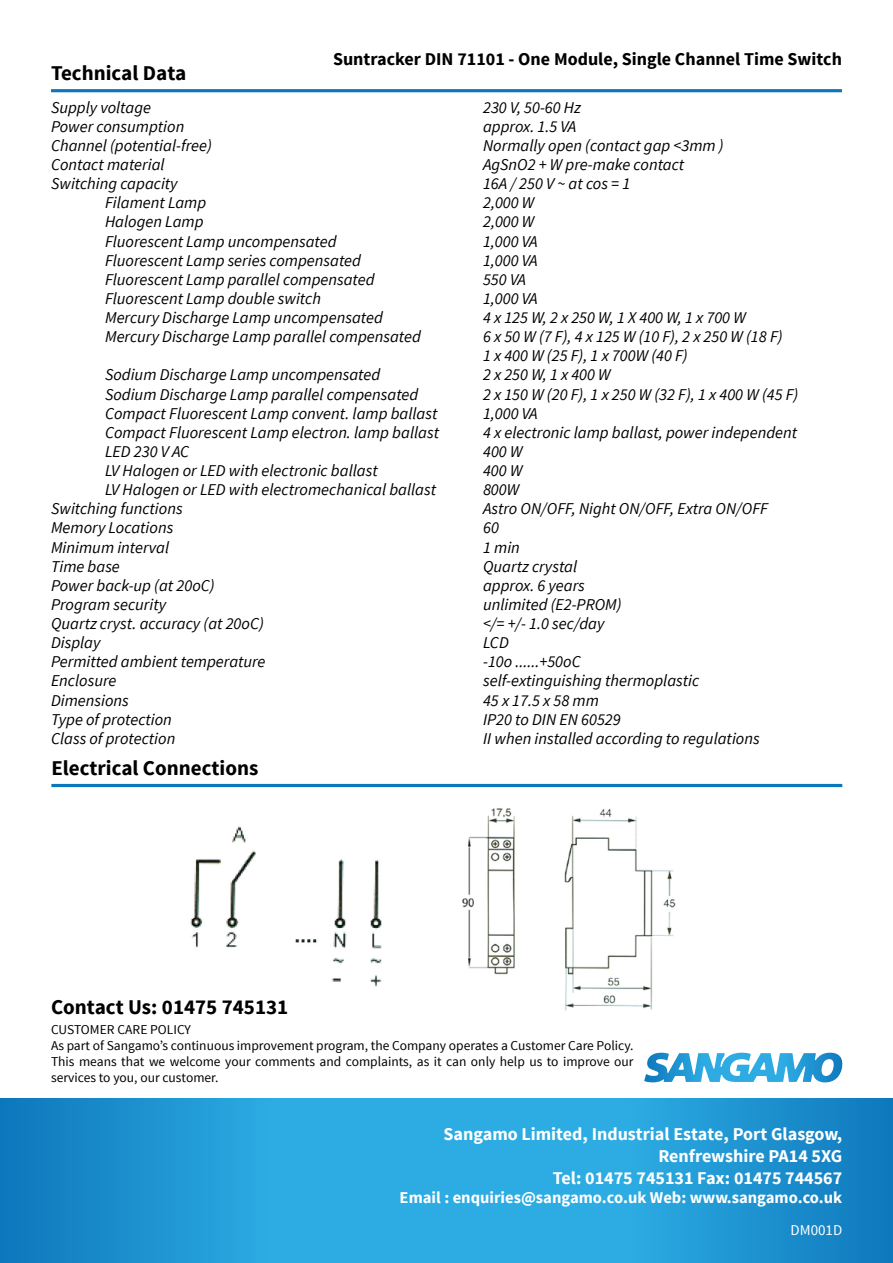
<style>
.page{position:relative;width:893px;height:1263px;background:#fff}
.page>*{position:absolute;margin:0;border:0;box-sizing:border-box;transform-origin:0 0}
.t1{font:700 21px "Source Sans Pro";color:#000}
.t2{font:700 18px/21.6px "Source Sans Pro";color:#fff;text-align:right}
.t3{font:700 18px "Source Sans Pro";color:#000}
.t4{font:italic 16.5px/19px "Source Sans Pro";color:#000}
.t5{font:700 16.5px "Source Sans Pro";color:#fff}
.t6{font:15px "Source Sans Pro";color:#fff}
.t7{font:13.5px/16.2px "Source Sans Pro";color:#000}
</style>
<div class="page">
<hr style="left:51px;top:89px;width:791px;height:3px;background:#0c77bb">
<hr style="left:51px;top:784px;width:791px;height:3px;background:#0c77bb">
<svg style="left:0;top:1098px;width:893px;height:165px;background:#229bd6"></svg>
<svg style="left:656px;top:1052px;width:174px;height:24px"></svg>
<img style="left:190px;top:826px;width:192px;height:161px">
<img style="left:462px;top:808px;width:214px;height:203px">
<p class="t1" style="left:51px;top:60px;width:137px">Technical Data</p>
<p class="t3" style="left:333px;top:47px;width:510px">Suntracker DIN 71101 - One Module, Single Channel Time Switch</p>
<p class="t4" style="left:51px;top:98px;width:102px">Supply voltage</p>
<p class="t4" style="left:483px;top:98px;width:99px">230 V, 50-60 Hz</p>
<p class="t4" style="left:51px;top:117px;width:135px">Power consumption</p>
<p class="t4" style="left:483px;top:117px;width:95px">approx. 1.5 VA</p>
<p class="t4" style="left:51px;top:136px;width:162px">Channel (potential-free)</p>
<p class="t4" style="left:483px;top:136px;width:242px">Normally open (contact gap &lt;3mm )</p>
<p class="t4" style="left:51px;top:155px;width:115px">Contact material</p>
<p class="t4" style="left:483px;top:155px;width:203px">AgSnO2 + W pre-make contact</p>
<p class="t4" style="left:51px;top:174px;width:128px">Switching capacity</p>
<p class="t4" style="left:483px;top:174px;width:149px">16A / 250 V ~ at cos = 1</p>
<p class="t4" style="left:105px;top:193px;width:103px">Filament Lamp</p>
<p class="t4" style="left:483px;top:193px;width:53px">2,000 W</p>
<p class="t4" style="left:105px;top:212px;width:100px">Halogen Lamp</p>
<p class="t4" style="left:483px;top:212px;width:53px">2,000 W</p>
<p class="t4" style="left:105px;top:232px;width:233px">Fluorescent Lamp uncompensated</p>
<p class="t4" style="left:483px;top:232px;width:56px">1,000 VA</p>
<p class="t4" style="left:105px;top:251px;width:257px">Fluorescent Lamp series compensated</p>
<p class="t4" style="left:483px;top:251px;width:56px">1,000 VA</p>
<p class="t4" style="left:105px;top:270px;width:271px">Fluorescent Lamp parallel compensated</p>
<p class="t4" style="left:483px;top:270px;width:44px">550 VA</p>
<p class="t4" style="left:105px;top:289px;width:217px">Fluorescent Lamp double switch</p>
<p class="t4" style="left:483px;top:289px;width:56px">1,000 VA</p>
<p class="t4" style="left:105px;top:308px;width:279px">Mercury Discharge Lamp uncompensated</p>
<p class="t4" style="left:483px;top:308px;width:264px">4 x 125 W, 2 x 250 W, 1 X 400 W, 1 x 700 W</p>
<p class="t4" style="left:105px;top:327px;width:317px">Mercury Discharge Lamp parallel compensated</p>
<p class="t4" style="left:483px;top:327px;width:301px">6 x 50 W (7 F), 4 x 125 W (10 F), 2 x 250 W (18 F)<br>1 x 400 W (25 F), 1 x 700W (40 F)</p>
<p class="t4" style="left:105px;top:365px;width:277px">Sodium Discharge Lamp uncompensated</p>
<p class="t4" style="left:483px;top:365px;width:129px">2 x 250 W, 1 x 400 W</p>
<p class="t4" style="left:105px;top:385px;width:315px">Sodium Discharge Lamp parallel compensated</p>
<p class="t4" style="left:483px;top:385px;width:317px">2 x 150 W (20 F), 1 x 250 W (32 F), 1 x 400 W (45 F)</p>
<p class="t4" style="left:105px;top:404px;width:334px">Compact Fluorescent Lamp convent. lamp ballast</p>
<p class="t4" style="left:483px;top:404px;width:56px">1,000 VA</p>
<p class="t4" style="left:105px;top:423px;width:335px">Compact Fluorescent Lamp electron. lamp ballast</p>
<p class="t4" style="left:483px;top:423px;width:316px">4 x electronic lamp ballast, power independent</p>
<p class="t4" style="left:105px;top:442px;width:86px">LED 230 V AC</p>
<p class="t4" style="left:483px;top:442px;width:41px">400 W</p>
<p class="t4" style="left:105px;top:461px;width:274px">LV Halogen or LED with electronic ballast</p>
<p class="t4" style="left:483px;top:461px;width:41px">400 W</p>
<p class="t4" style="left:105px;top:480px;width:333px">LV Halogen or LED with electromechanical ballast</p>
<p class="t4" style="left:483px;top:480px;width:38px">800W</p>
<p class="t4" style="left:51px;top:499px;width:133px">Switching functions</p>
<p class="t4" style="left:483px;top:499px;width:286px">Astro ON/OFF, Night ON/OFF, Extra ON/OFF</p>
<p class="t4" style="left:51px;top:518px;width:124px">Memory Locations</p>
<p class="t4" style="left:483px;top:518px;width:17px">60</p>
<p class="t4" style="left:51px;top:537px;width:120px">Minimum interval</p>
<p class="t4" style="left:483px;top:537px;width:38px">1 min</p>
<p class="t4" style="left:51px;top:557px;width:70px">Time base</p>
<p class="t4" style="left:483px;top:557px;width:96px">Quartz crystal</p>
<p class="t4" style="left:51px;top:576px;width:165px">Power back-up (at 20oC)</p>
<p class="t4" style="left:483px;top:576px;width:103px">approx. 6 years</p>
<p class="t4" style="left:51px;top:595px;width:117px">Program security</p>
<p class="t4" style="left:483px;top:595px;width:140px">unlimited (E2-PROM)</p>
<p class="t4" style="left:51px;top:614px;width:214px">Quartz cryst. accuracy (at 20oC)</p>
<p class="t4" style="left:483px;top:614px;width:123px">&lt;/= +/- 1.0 sec/day</p>
<p class="t4" style="left:51px;top:633px;width:51px">Display</p>
<p class="t4" style="left:483px;top:633px;width:27px">LCD</p>
<p class="t4" style="left:51px;top:652px;width:216px">Permitted ambient temperature</p>
<p class="t4" style="left:483px;top:652px;width:99px">-10o ......+50oC</p>
<p class="t4" style="left:51px;top:671px;width:67px">Enclosure</p>
<p class="t4" style="left:483px;top:671px;width:218px">self-extinguishing thermoplastic</p>
<p class="t4" style="left:51px;top:690px;width:79px">Dimensions</p>
<p class="t4" style="left:483px;top:690px;width:117px">45 x 17.5 x 58 mm</p>
<p class="t4" style="left:51px;top:710px;width:122px">Type of protection</p>
<p class="t4" style="left:483px;top:710px;width:139px">IP20 to DIN EN 60529</p>
<p class="t4" style="left:51px;top:729px;width:126px">Class of protection</p>
<p class="t4" style="left:483px;top:729px;width:278px">II when installed according to regulations</p>
<p class="t1" style="left:51px;top:755px;width:208px">Electrical Connections</p>
<p class="t1" style="left:51px;top:994px;width:239px">Contact Us: 01475 745131</p>
<p class="t7" style="left:51px;top:1021px;width:584px">CUSTOMER CARE POLICY<br>As part of Sangamo’s continuous improvement program, the Company operates a Customer Care Policy.<br>This means that we welcome your comments and complaints, as it can only help us to improve our services to you, our customer.</p>
<p class="t2" style="left:443px;top:1124px;width:400px">Sangamo Limited, Industrial Estate, Port Glasgow,<br>Renfrewshire PA14 5XG<br>Tel: 01475 745131 Fax: 01475 744567</p>
<p class="t5" style="left:400px;top:1187px;width:444px">Email : enquiries@sangamo.co.uk Web: www.sangamo.co.uk</p>
<p class="t6" style="left:791px;top:1221px;width:53px">DM001D</p>
</div>
